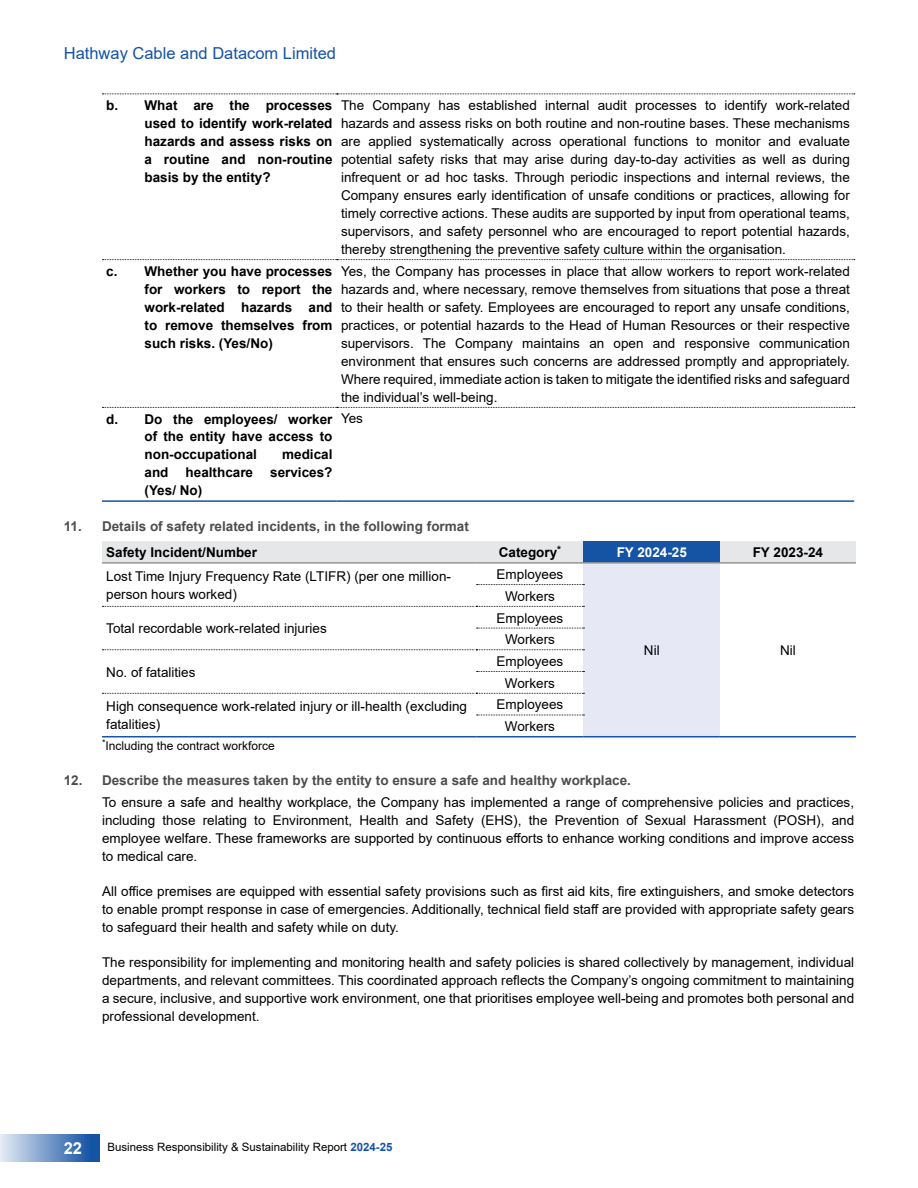
<style>
.page{position:relative;width:918px;height:1188px;background:#fff}
.page>*{position:absolute;margin:0;border:0;box-sizing:border-box;transform-origin:0 0}
.t1{font:16.5px "Arial";color:#1553a5}
.t2{font:700 16.5px "Arial";color:#fff}
.t3{font:13.5px/18px "Arial";color:#000;text-align:justify}
.t4{font:700 13.5px/18px "Arial";color:#000;text-align:justify}
.t5{font:700 13.5px "Arial";color:#4d4d4f}
.t6{font:700 13.5px "Arial";color:#fff}
.t7{font:12px "Arial";color:#000}
.t8{font:11.55px "Arial";color:#000}
.s1{font-weight:700;color:#1553a5}
</style>
<div class="page">
<div style="left:0;top:1135px;width:100px;height:27px;background:linear-gradient(to right,#e3eaf4,#06489f)"></div>
<svg style="left:102px;top:94px;width:753px;height:1px"></svg>
<svg style="left:102px;top:259px;width:753px;height:1px"></svg>
<svg style="left:102px;top:407px;width:753px;height:1px"></svg>
<hr style="left:102px;top:500px;width:235px;height:2px;background:#1553a5">
<hr style="left:337px;top:500px;width:517px;height:2px;background:#1553a5">
<div style="left:102px;top:541px;width:754px;height:21px;background:#e6e7e8"></div>
<div style="left:584px;top:541px;width:136px;height:22px;background:#1553a5"></div>
<div style="left:584px;top:563px;width:136px;height:174px;background:#e7e8f5"></div>
<hr style="left:102px;top:562px;width:374px;height:2px;background:#939598">
<hr style="left:476px;top:562px;width:108px;height:2px;background:#939598">
<hr style="left:584px;top:562px;width:136px;height:2px;background:#939598">
<hr style="left:720px;top:562px;width:136px;height:2px;background:#939598">
<hr style="left:584px;top:736px;width:136px;height:1px;background:#1553a5">
<hr style="left:720px;top:736px;width:136px;height:1px;background:#1553a5">
<hr style="left:102px;top:736px;width:374px;height:1px;background:#1553a5">
<hr style="left:476px;top:736px;width:108px;height:1px;background:#1553a5">
<svg style="left:477px;top:584px;width:107px;height:1px"></svg>
<svg style="left:102px;top:606px;width:482px;height:1px"></svg>
<svg style="left:477px;top:628px;width:107px;height:1px"></svg>
<svg style="left:102px;top:649px;width:482px;height:1px"></svg>
<svg style="left:477px;top:671px;width:107px;height:1px"></svg>
<svg style="left:102px;top:693px;width:482px;height:1px"></svg>
<svg style="left:477px;top:715px;width:107px;height:1px"></svg>
<p class="t1" style="left:64px;top:42px;width:274px">Hathway Cable and Datacom Limited</p>
<p class="t4" style="left:145px;top:97px;width:189px;text-indent:-38px">b. What are the processes used to identify work-related hazards and assess risks on a routine and non-routine basis by the entity?</p>
<p class="t3" style="left:341px;top:96px;width:510px">The Company has established internal audit processes to identify work-related hazards and assess risks on both routine and non-routine bases. These mechanisms are applied systematically across operational functions to monitor and evaluate potential safety risks that may arise during day-to-day activities as well as during infrequent or ad hoc tasks. Through periodic inspections and internal reviews, the Company ensures early identification of unsafe conditions or practices, allowing for timely corrective actions. These audits are supported by input from operational teams, supervisors, and safety personnel who are encouraged to report potential hazards, thereby strengthening the preventive safety culture within the organisation.</p>
<p class="t4" style="left:145px;top:262px;width:189px;text-indent:-38px">c. Whether you have processes for workers to report the work-related hazards and to remove themselves from such risks. (Yes/No)</p>
<p class="t3" style="left:341px;top:262px;width:510px">Yes, the Company has processes in place that allow workers to report work-related hazards and, where necessary, remove themselves from situations that pose a threat to their health or safety. Employees are encouraged to report any unsafe conditions, practices, or potential hazards to the Head of Human Resources or their respective supervisors. The Company maintains an open and responsive communication environment that ensures such concerns are addressed promptly and appropriately.<br>Where required, immediate action is taken to mitigate the identified risks and safeguard the individual’s well-being.</p>
<p class="t4" style="left:145px;top:410px;width:189px;text-indent:-38px">d. Do the employees/ worker of the entity have access to non-occupational</p>
<p class="t3" style="left:341px;top:410px;width:24px">Yes</p>
<p class="t4" style="left:282px;top:446px;width:52px">medical</p>
<p class="t4" style="left:145px;top:464px;width:26px">and</p>
<p class="t4" style="left:186px;top:464px;width:69px">healthcare</p>
<p class="t4" style="left:270px;top:464px;width:64px">services?</p>
<p class="t4" style="left:145px;top:482px;width:59px">(Yes/ No)</p>
<p class="t5" style="left:64px;top:517px;width:407px">11. Details of safety related incidents, in the following format</p>
<p class="t4" style="left:106px;top:544px;width:152px">Safety Incident/Number</p>
<p class="t4" style="left:499px;top:544px;width:64px">Category<sup>*</sup></p>
<p class="t6" style="left:617px;top:543px;width:72px">FY 2024-25</p>
<p class="t4" style="left:753px;top:544px;width:72px">FY 2023-24</p>
<p class="t3" style="left:106px;top:567px;width:346px">Lost Time Injury Frequency Rate (LTIFR) (per one million&shy;person hours worked)</p>
<p class="t3" style="left:497px;top:565px;width:68px">Employees</p>
<p class="t3" style="left:505px;top:587px;width:52px">Workers</p>
<p class="t3" style="left:106px;top:620px;width:222px">Total recordable work-related injuries</p>
<p class="t3" style="left:497px;top:607px;width:68px;line-height:21.8px;text-align:center">Employees<br>Workers</p>
<p class="t3" style="left:106px;top:663px;width:91px">No. of fatalities</p>
<p class="t3" style="left:497px;top:650px;width:68px;line-height:21.8px;text-align:center">Employees<br>Workers</p>
<p class="t3" style="left:106px;top:698px;width:362px">High consequence work-related injury or ill-health (excluding fatalities)</p>
<p class="t3" style="left:497px;top:694px;width:68px;line-height:21.8px;text-align:center">Employees<br>Workers</p>
<p class="t7" style="left:102px;top:738px;width:174px"><sup>*</sup>Including the contract workforce</p>
<p class="t5" style="left:64px;top:771px;width:569px">12. Describe the measures taken by the entity to ensure a safe and healthy workplace.</p>
<p class="t3" style="left:102px;top:793px;width:754px">To ensure a safe and healthy workplace, the Company has implemented a range of comprehensive policies and practices, including those relating to Environment, Health and Safety (EHS), the Prevention of Sexual Harassment (POSH), and employee welfare. These frameworks are supported by continuous efforts to enhance working conditions and improve access to medical care.</p>
<p class="t3" style="left:102px;top:882px;width:754px">All office premises are equipped with essential safety provisions such as first aid kits, fire extinguishers, and smoke detectors to enable prompt response in case of emergencies. Additionally, technical field staff are provided with appropriate safety gears to safeguard their health and safety while on duty.</p>
<p class="t3" style="left:102px;top:953px;width:754px">The responsibility for implementing and monitoring health and safety policies is shared collectively by management, individual departments, and relevant committees. This coordinated approach reflects the Company’s ongoing commitment to maintaining a secure, inclusive, and supportive work environment, one that prioritises employee well-being and promotes both personal and professional development.</p>
<p class="t3" style="left:644px;top:641px;width:17px">Nil</p>
<p class="t3" style="left:780px;top:641px;width:17px">Nil</p>
<p class="t2" style="left:64px;top:1137px;width:20px">22</p>
<p class="t8" style="left:107px;top:1139px;width:287px">Business Responsibility &amp; Sustainability Report <span class="s1">2024-25</span></p>
</div>
